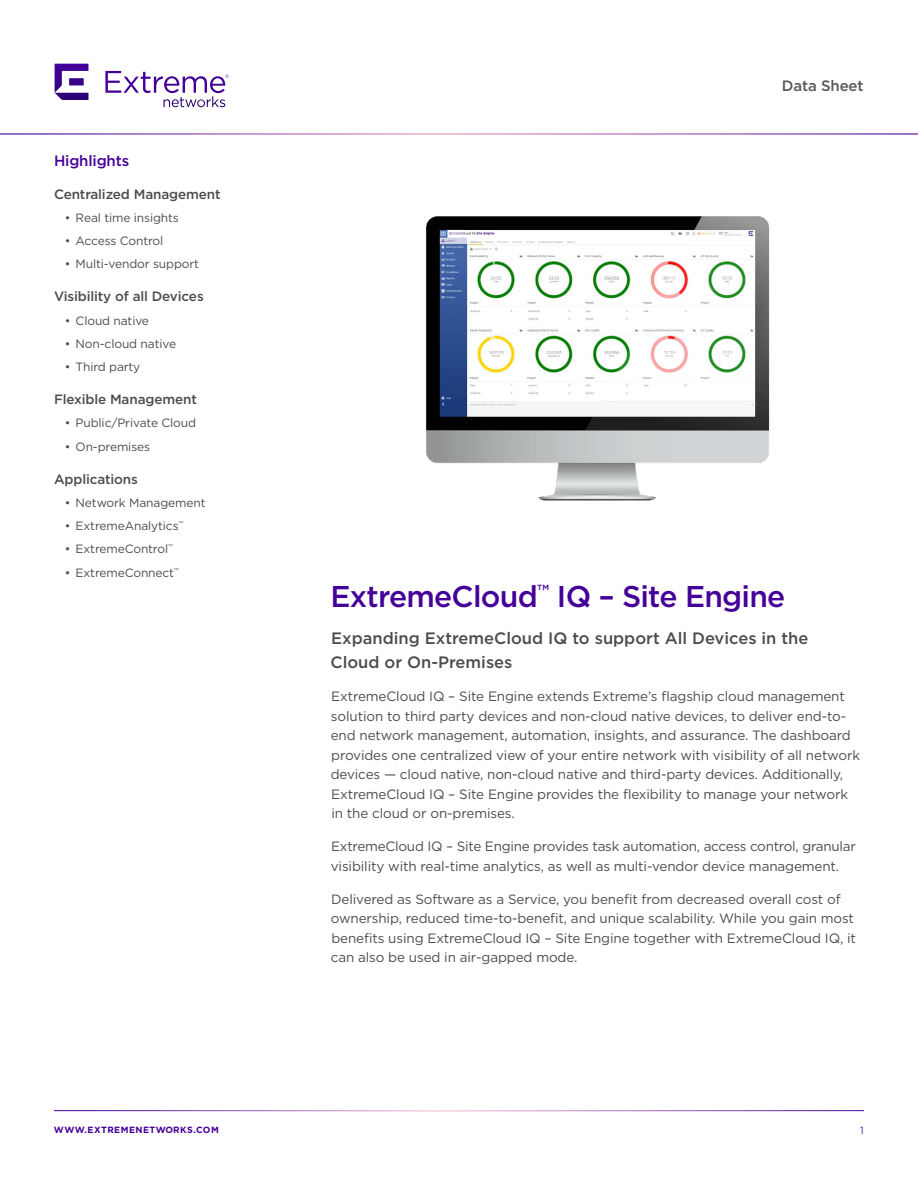
<style>
.page{position:relative;width:918px;height:1188px;background:#fff}
.page>*{position:absolute;margin:0;border:0;box-sizing:border-box;transform-origin:0 0}
.t1{font:500 30px "Gotham";letter-spacing:-.025em;color:#409}
.Introduction_Body{font:500 16.5px/24px "Gotham";color:#4b4c4d}
.Sidebar_-_H1{font:500 15px "Gotham";letter-spacing:-.01em;color:#409}
.t2{font:500 15px "Gotham";letter-spacing:-.01em;color:#57585a}
.Body{font:13.5px/19.5px "Gotham";letter-spacing:-.01em;color:#4b4c4d}
.Sidebar_-_H2{font:500 13.5px "Gotham";letter-spacing:-.01em;color:#4b4c4d}
.t3{font:12px "Gotham";letter-spacing:-.01em;color:#4b4c4d}
.t4{font:10.5px "Gotham";color:#6026a8}
.t5{font:700 9px "Gotham";letter-spacing:.05em;color:#409}
</style>
<div class="page">
<svg style="left:105px;top:71px;width:124px;height:36px"></svg>
<svg style="left:55px;top:64px;width:33px;height:36px"></svg>
<img style="left:426px;top:216px;width:344px;height:285px">
<p class="Sidebar_-_H1" style="left:54px;top:150px;width:77px">Highlights</p>
<p class="Sidebar_-_H2" style="left:54px;top:185px;width:168px">Centralized Management</p>
<p class="t3" style="left:65px;top:210px;width:116px">• Real time insights</p>
<p class="t3" style="left:65px;top:233px;width:100px">• Access Control</p>
<p class="t3" style="left:65px;top:256px;width:136px">• Multi-vendor support</p>
<p class="Sidebar_-_H2" style="left:54px;top:288px;width:151px">Visibility of all Devices</p>
<p class="t3" style="left:65px;top:313px;width:86px">• Cloud native</p>
<p class="t3" style="left:65px;top:336px;width:113px">• Non-cloud native</p>
<p class="t3" style="left:65px;top:359px;width:77px">• Third party</p>
<p class="Sidebar_-_H2" style="left:54px;top:390px;width:144px">Flexible Management</p>
<p class="t3" style="left:65px;top:415px;width:133px">• Public/Private Cloud</p>
<p class="t3" style="left:65px;top:439px;width:87px">• On-premises</p>
<p class="Sidebar_-_H2" style="left:54px;top:470px;width:85px">Applications</p>
<p class="t3" style="left:65px;top:495px;width:142px">• Network Management</p>
<p class="t3" style="left:65px;top:518px;width:120px">• ExtremeAnalytics<sup>™</sup></p>
<p class="t3" style="left:65px;top:541px;width:110px">• ExtremeControl<sup>™</sup></p>
<p class="t3" style="left:65px;top:565px;width:116px">• ExtremeConnect<sup>™</sup></p>
<p class="t2" style="left:782px;top:76px;width:83px">Data Sheet</p>
<h1 class="t1" style="left:330px;top:576px;width:456px">ExtremeCloud<sup>™</sup> IQ – Site Engine</h1>
<p class="Introduction_Body" style="left:331px;top:626px;width:479px">Expanding ExtremeCloud IQ to support All Devices in the<br>Cloud or On-Premises</p>
<p class="Body" style="left:331px;top:686px;width:531px">ExtremeCloud IQ – Site Engine extends Extreme’s flagship cloud management solution to third party devices and non-cloud native devices, to deliver end-to&shy;end network management, automation, insights, and assurance. The dashboard provides one centralized view of your entire network with visibility of all network devices — cloud native, non-cloud native and third-party devices. Additionally, ExtremeCloud IQ – Site Engine provides the flexibility to manage your network in the cloud or on-premises.</p>
<p class="Body" style="left:331px;top:836px;width:527px">ExtremeCloud IQ – Site Engine provides task automation, access control, granular visibility with real-time analytics, as well as multi-vendor device management.</p>
<p class="Body" style="left:331px;top:889px;width:527px">Delivered as Software as a Service, you benefit from decreased overall cost of ownership, reduced time-to-benefit, and unique scalability. While you gain most benefits using ExtremeCloud IQ – Site Engine together with ExtremeCloud IQ, it can also be used in air-gapped mode.</p>
<p class="t5" style="left:54px;top:1124px;width:166px">WWW.EXTREMENETWORKS.COM</p>
<p class="t4" style="left:860px;top:1124px;width:5px">1</p>
</div>
